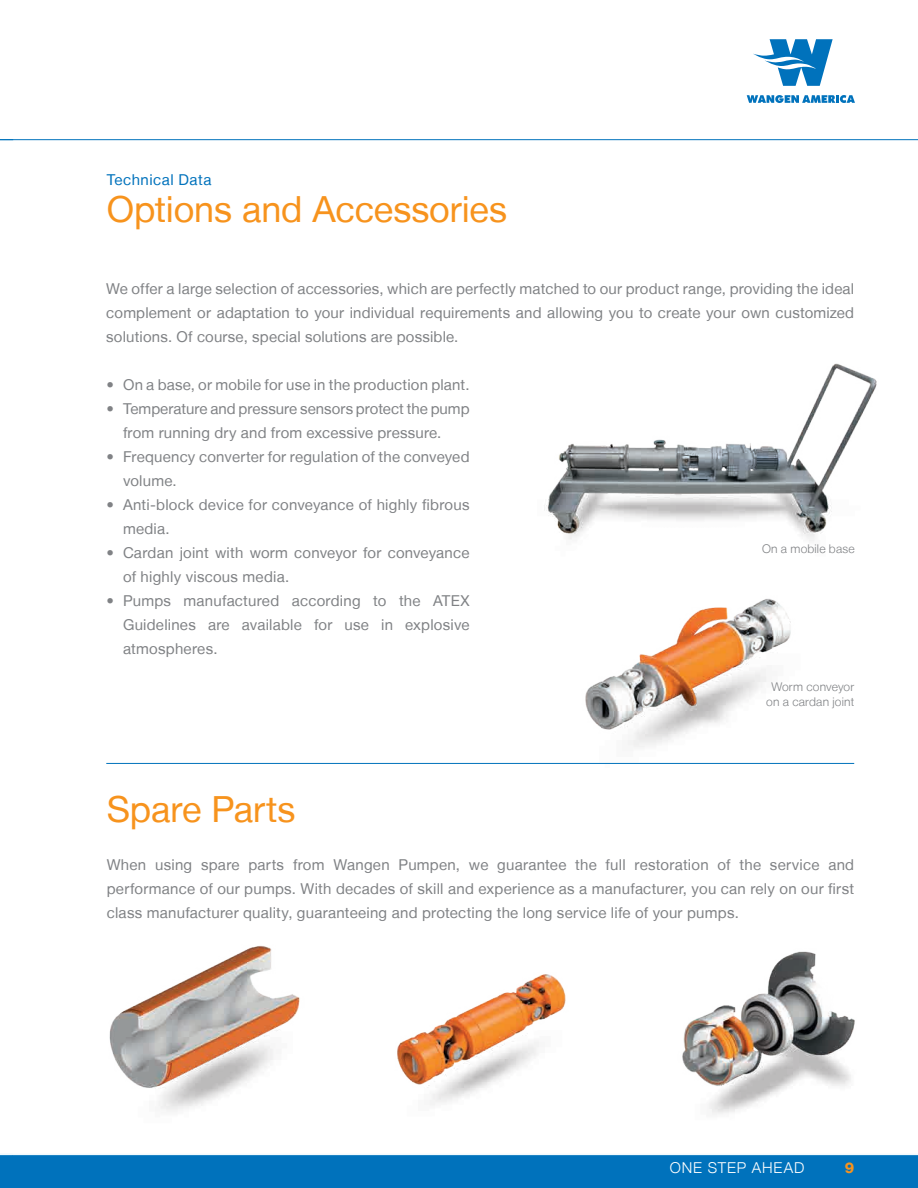
<style>
.page{position:relative;width:918px;height:1188px;background:#fff}
.page>*{position:absolute;margin:0;border:0;box-sizing:border-box;transform-origin:0 0}
.t1{font:36px "Helvetica Neue LT";letter-spacing:-.005em;color:#f7931d}
.t2{font:15px/24px "Helvetica Neue LT";letter-spacing:.015em;color:#808285}
.t3{font:15px "Helvetica Neue LT";letter-spacing:.035em;color:#0072bc}
.t4{font:300 15px "Helvetica Neue LT";letter-spacing:.055em;color:#fff}
.t5{font:800 15px "Helvetica Neue LT";color:#f7931d}
.t6{font:300 12px/14.4px "Helvetica Neue LT";letter-spacing:.015em;color:#808285;text-align:center}
</style>
<div class="page">
<svg style="left:747px;top:95px;width:108px;height:8px"></svg>
<svg style="left:753px;top:39px;width:80px;height:47px"></svg>
<hr style="left:0;top:139px;width:918px;height:1px;background:#0072bc">
<div style="left:0;top:1155px;width:918px;height:33px;background:#0072bc"></div>
<hr style="left:0;top:1154px;width:918px;height:1px;background:#f0f9fd">
<img style="left:397px;top:974px;width:169px;height:131px">
<img style="left:109px;top:946px;width:191px;height:166px">
<img style="left:682px;top:951px;width:173px;height:164px">
<img style="left:541px;top:599px;width:289px;height:164px">
<hr style="left:106px;top:763px;width:748px;height:1px;background:#0072bc">
<img style="left:544px;top:363px;width:333px;height:178px">
<p class="t3" style="left:107px;top:171px;width:106px">Technical Data</p>
<h1 class="t1" style="left:107px;top:188px;width:402px">Options and Accessories</h1>
<p class="t2" style="left:106px;top:276px;width:749px;text-align:justify">We offer a large selection of accessories, which are perfectly matched to our product range, providing the ideal complement or adaptation to your individual requirements and allowing you to create your own customized solutions. Of course, special solutions are possible.</p>
<p class="t2" style="left:107px;top:372px;width:365px">• On a base, or mobile for use in the production plant.</p>
<p class="t2" style="left:123px;top:396px;width:348px;text-indent:-16px">• Temperature and pressure sensors protect the pump from running dry and from excessive pressure.</p>
<p class="t2" style="left:123px;top:444px;width:348px;text-indent:-16px">• Frequency converter for regulation of the conveyed volume.</p>
<p class="t2" style="left:123px;top:492px;width:348px;text-indent:-16px">• Anti-block device for conveyance of highly fibrous media.</p>
<p class="t2" style="left:123px;top:540px;width:348px;text-indent:-16px">• Cardan joint with worm conveyor for conveyance of highly viscous media.</p>
<p class="t2" style="left:123px;top:588px;width:348px;text-align:justify;text-indent:-16px">• Pumps manufactured according to the ATEX Guidelines are available for use in explosive atmospheres.</p>
<h1 class="t1" style="left:107px;top:788px;width:190px">Spare Parts</h1>
<p class="t6" style="left:762px;top:541px;width:94px">On a mobile base</p>
<p class="t6" style="left:766px;top:680px;width:90px">Worm conveyor on a cardan joint</p>
<p class="t2" style="left:107px;top:852px;width:749px;text-align:justify">When using spare parts from Wangen Pumpen, we guarantee the full restoration of the service and performance of our pumps. With decades of skill and experience as a manufacturer, you can rely on our first class manufacturer quality, guaranteeing and protecting the long service life of your pumps.</p>
<p class="t4" style="left:670px;top:1158px;width:136px">ONE STEP AHEAD</p>
<p class="t5" style="left:845px;top:1159px;width:11px">9</p>
</div>
